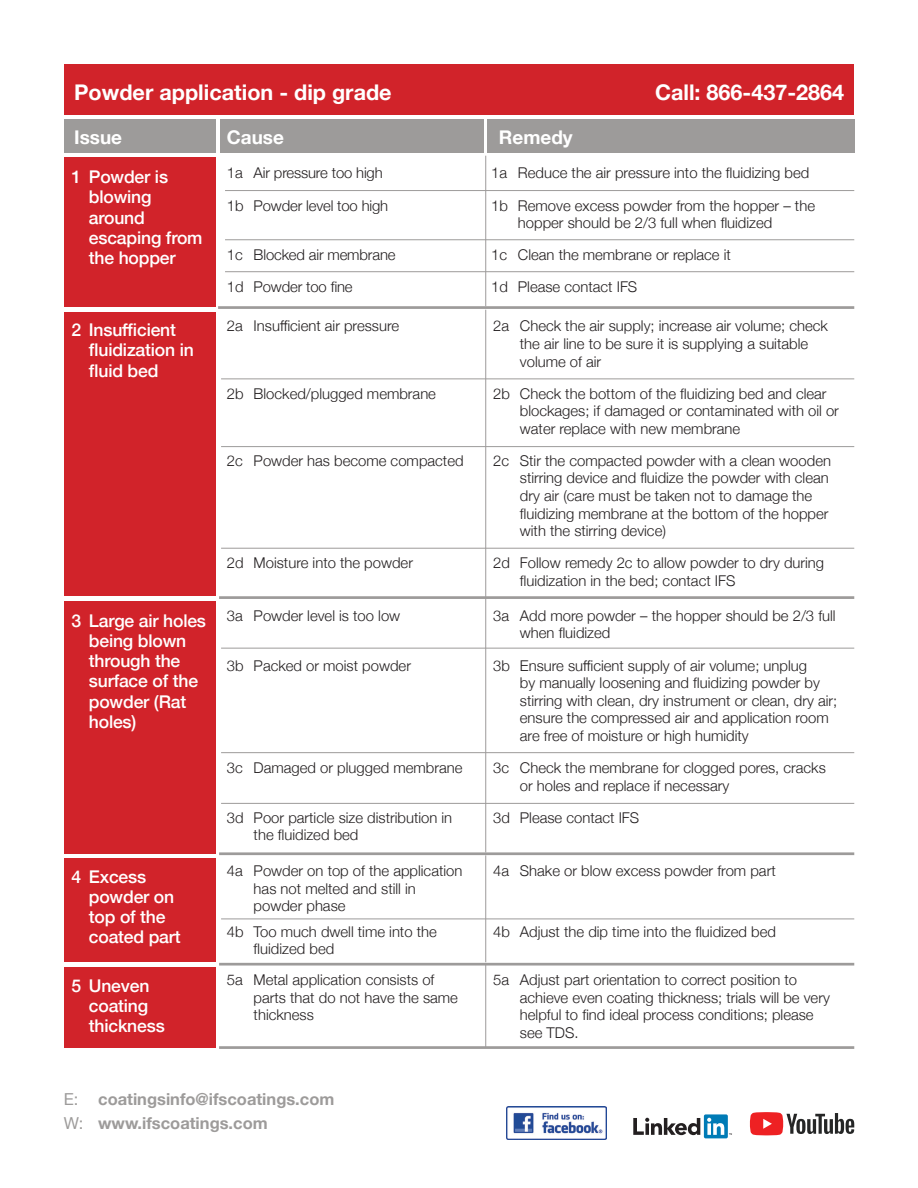
<style>
.page{position:relative;width:918px;height:1188px;background:#fff}
.page>*{position:absolute;margin:0;border:0;box-sizing:border-box;transform-origin:0 0}
.t1{font:700 21.6px "Helvetica Neue";color:#fff}
.t2{font:700 18.9px "Helvetica Neue";color:#fff}
.t3{font:500 17.55px/20.2px "Helvetica Neue";letter-spacing:-.01em;color:#fff}
.t4{font:700 16.5px/24px "Helvetica Neue";color:#9d9b9a}
.t5{font:300 14.85px/17.5px "Helvetica Neue";color:#231f20}
.s1{font-weight:400}
</style>
<div class="page">
<div style="left:65px;top:64px;width:789px;height:51px;background:#d1232a"></div>
<div style="left:65px;top:120px;width:151px;height:33px;background:#9d9b9a"></div>
<div style="left:220px;top:120px;width:263px;height:33px;background:#9d9b9a"></div>
<div style="left:487px;top:120px;width:367px;height:33px;background:#9d9b9a"></div>
<div style="left:65px;top:858px;width:151px;height:104px;background:#d1232a"></div>
<hr style="left:485px;top:855px;width:1px;height:107px;background:#9d9b9a">
<div style="left:65px;top:967px;width:151px;height:81px;background:#d1232a"></div>
<hr style="left:485px;top:964px;width:1px;height:83px;background:#9d9b9a">
<hr style="left:221px;top:919px;width:633px;height:1px;background:#9d9b9a">
<div style="left:65px;top:312px;width:151px;height:284px;background:#d1232a"></div>
<hr style="left:485px;top:310px;width:1px;height:287px;background:#9d9b9a">
<hr style="left:221px;top:379px;width:633px;height:1px;background:#9d9b9a">
<hr style="left:221px;top:446px;width:633px;height:1px;background:#9d9b9a">
<hr style="left:221px;top:548px;width:633px;height:1px;background:#9d9b9a">
<div style="left:65px;top:157px;width:151px;height:150px;background:#d1232a"></div>
<hr style="left:485px;top:156px;width:1px;height:150px;background:#9d9b9a">
<hr style="left:225px;top:239px;width:629px;height:1px;background:#9d9b9a">
<hr style="left:225px;top:190px;width:629px;height:1px;background:#9d9b9a">
<hr style="left:225px;top:271px;width:629px;height:1px;background:#9d9b9a">
<hr style="left:218px;top:306px;width:636px;height:3px;background:#9d9b9a">
<hr style="left:219px;top:596px;width:635px;height:3px;background:#9d9b9a">
<hr style="left:219px;top:963px;width:635px;height:3px;background:#9d9b9a">
<hr style="left:219px;top:1046px;width:635px;height:3px;background:#9d9b9a">
<div style="left:65px;top:601px;width:151px;height:253px;background:#d1232a"></div>
<hr style="left:485px;top:598px;width:1px;height:254px;background:#9d9b9a">
<hr style="left:221px;top:752px;width:633px;height:1px;background:#9d9b9a">
<hr style="left:221px;top:803px;width:633px;height:1px;background:#9d9b9a">
<hr style="left:221px;top:648px;width:633px;height:1px;background:#9d9b9a">
<hr style="left:219px;top:852px;width:635px;height:3px;background:#9d9b9a">
<svg style="left:633px;top:1118px;width:67px;height:17px"></svg>
<div style="left:704px;top:1114px;width:24px;height:24px;background:#007bb6;border-radius:2px"></div>
<svg style="left:707px;top:1118px;width:25px;height:17px"></svg>
<svg style="left:750px;top:1112px;width:104px;height:23px"></svg>
<img style="left:507px;top:1107px;width:100px;height:33px">
<h1 class="t1" style="left:74px;top:75px;width:319px">Powder application - dip grade</h1>
<h1 class="t1" style="left:655px;top:75px;width:191px">Call: 866-437-2864</h1>
<p class="t2" style="left:74px;top:122px;width:49px">Issue</p>
<p class="t2" style="left:227px;top:122px;width:59px">Cause</p>
<p class="t2" style="left:499px;top:122px;width:75px">Remedy</p>
<p class="t3" style="left:89px;top:165px;width:115px;text-indent:-17px">1 Powder is blowing around escaping from the hopper</p>
<p class="t5" style="left:227px;top:156px;width:163px;line-height:32.1px">1a Air pressure too high<br>1b Powder level too high</p>
<p class="t5" style="left:227px;top:238px;width:170px;line-height:32.1px">1c Blocked air membrane<br>1d Powder too fine</p>
<p class="t3" style="left:89px;top:318px;width:107px;text-indent:-17px">2 Insufficient fluidization in fluid bed</p>
<p class="t5" style="left:227px;top:316px;width:174px">2a Insufficient air pressure</p>
<p class="t5" style="left:227px;top:384px;width:211px">2b Blocked/plugged membrane</p>
<p class="t5" style="left:227px;top:451px;width:238px">2c Powder has become compacted</p>
<p class="t5" style="left:227px;top:553px;width:188px">2d Moisture into the powder</p>
<p class="t3" style="left:89px;top:609px;width:119px;text-indent:-17px">3 Large air holes being blown through the surface of the powder (Rat holes)</p>
<p class="t5" style="left:227px;top:606px;width:175px">3a Powder level is too low</p>
<p class="t5" style="left:227px;top:655px;width:186px">3b Packed or moist powder</p>
<p class="t5" style="left:227px;top:758px;width:237px">3c Damaged or plugged membrane</p>
<p class="t5" style="left:254px;top:807px;width:200px;text-indent:-27px">3d Poor particle size distribution in the fluidized bed</p>
<p class="t3" style="left:89px;top:865px;width:93px;text-indent:-17px">4 Excess powder on top of the coated part</p>
<p class="t5" style="left:254px;top:861px;width:210px;text-indent:-27px">4a Powder on top of the application has not melted and still in powder phase</p>
<p class="t5" style="left:254px;top:921px;width:185px;text-indent:-27px">4b Too much dwell time into the fluidized bed</p>
<p class="t5" style="left:491px;top:156px;width:325px;line-height:32.1px">1a Reduce the air pressure into the fluidizing bed<br>1b Remove excess powder from the hopper – the</p>
<p class="t5" style="left:491px;top:206px;width:283px;line-height:32.1px;text-indent:27px">hopper should be 2/3 full when fluidized<br>1c Clean the membrane or replace it<br>1d Please contact IFS</p>
<p class="t5" style="left:520px;top:316px;width:310px;text-indent:-27px">2a Check the air supply; increase air volume; check the air line to be sure it is supplying a suitable volume of air</p>
<p class="t5" style="left:520px;top:384px;width:321px;text-indent:-27px">2b Check the bottom of the fluidizing bed and clear blockages; if damaged or contaminated with oil or water replace with new membrane</p>
<p class="t5" style="left:520px;top:451px;width:313px;text-indent:-27px">2c Stir the compacted powder with a clean wooden stirring device and fluidize the powder with clean dry air (care must be taken not to damage the fluidizing membrane at the bottom of the hopper with the stirring device)</p>
<p class="t5" style="left:520px;top:553px;width:306px;text-indent:-27px">2d Follow remedy 2c to allow powder to dry during fluidization in the bed; contact IFS</p>
<p class="t5" style="left:520px;top:606px;width:317px;text-indent:-27px">3a Add more powder – the hopper should be 2/3 full when fluidized</p>
<p class="t5" style="left:520px;top:655px;width:319px;text-indent:-27px">3b Ensure sufficient supply of air volume; unplug<br>by manually loosening and fluidizing powder by stirring with clean, dry instrument or clean, dry air; ensure the compressed air and application room are free of moisture or high humidity</p>
<p class="t5" style="left:520px;top:758px;width:307px;text-indent:-27px">3c Check the membrane for clogged pores, cracks or holes and replace if necessary</p>
<p class="t5" style="left:493px;top:808px;width:148px">3d Please contact IFS</p>
<p class="t5" style="left:493px;top:861px;width:284px">4a Shake or blow excess powder from part</p>
<p class="t5" style="left:493px;top:921px;width:284px">4b Adjust the dip time into the fluidized bed</p>
<p class="t3" style="left:89px;top:974px;width:77px;text-indent:-17px">5 Uneven coating thickness</p>
<p class="t5" style="left:254px;top:970px;width:206px;text-indent:-27px">5a Metal application consists of parts that do not have the same thickness</p>
<p class="t5" style="left:520px;top:970px;width:312px;text-indent:-27px">5a Adjust part orientation to correct position to achieve even coating thickness; trials will be very helpful to find ideal process conditions; please see TDS.</p>
<p class="t4" style="left:64px;top:1088px;width:272px"><span class="s1">E:</span> coatingsinfo@ifscoatings.com<br><span class="s1">W:</span> www.ifscoatings.com</p>
</div>
